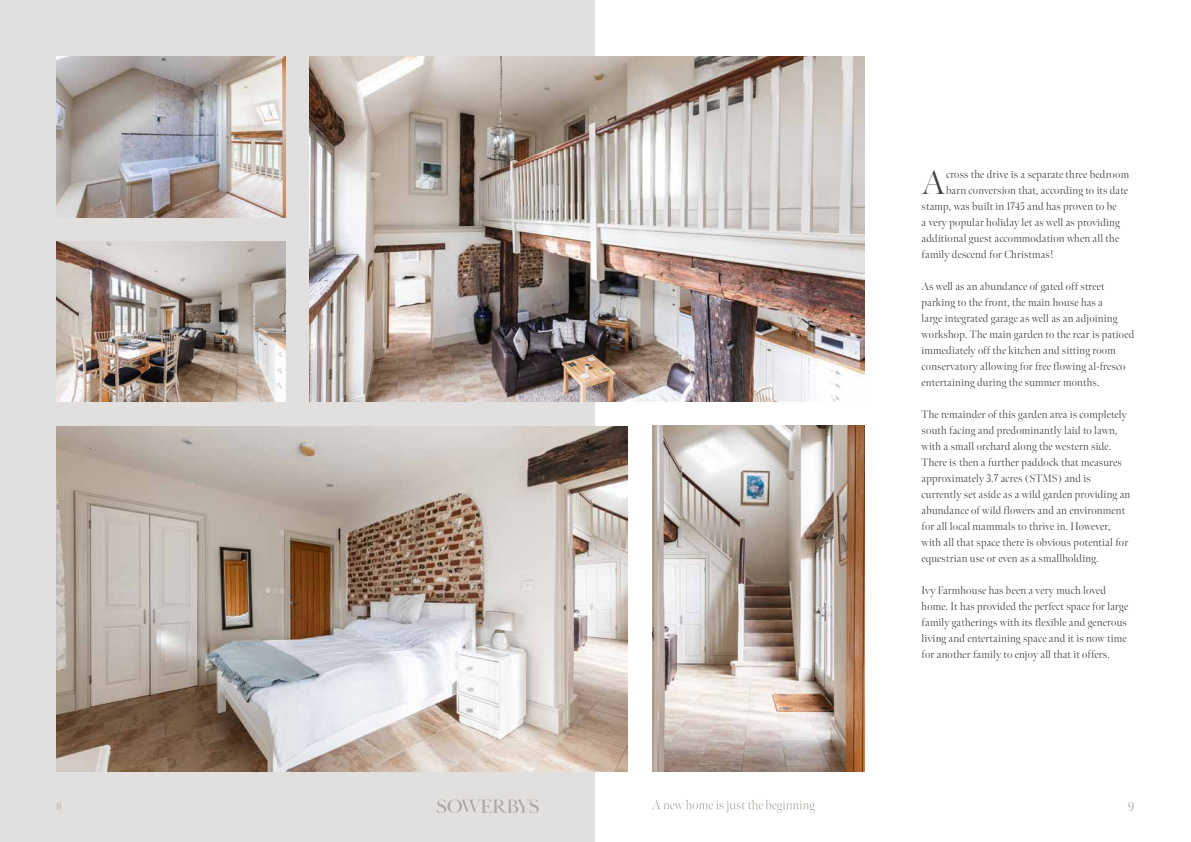
<style>
.page{position:relative;width:1191px;height:842px;background:#fff}
.page>*{position:absolute;margin:0;border:0;box-sizing:border-box;transform-origin:0 0}
.t1{font:300 34px "Meno Banner";color:#434141}
.t2{font:300 13px "Meno Banner";color:#ada8a0}
.t3{font:300 11px/16px "Meno Banner";letter-spacing:.02em;color:#434141}
.t4{font:300 11px "Meno Banner";color:#ada8a0}
</style>
<div class="page">
<div style="left:0;top:0;width:595px;height:842px;background:#e2e0df"></div>
<svg style="left:437px;top:799px;width:102px;height:14px"></svg>
<svg style="left:652px;top:800px;width:162px;height:13px"></svg>
<img style="left:652px;top:426px;width:213px;height:345px">
<img style="left:57px;top:426px;width:571px;height:345px">
<img style="left:310px;top:57px;width:555px;height:345px">
<img style="left:57px;top:241px;width:229px;height:161px">
<img style="left:57px;top:57px;width:229px;height:160px">
<h1 class="t1" style="left:921px;top:162px;width:25px">A</h1>
<p class="t3" style="left:946px;top:166px;width:184px">cross the drive is a separate three bedroom</p>
<p class="t3" style="left:946px;top:182px;width:183px">barn conversion that, according to its date</p>
<p class="t3" style="left:921px;top:198px;width:196px">stamp, was built in 1745 and has proven to be</p>
<p class="t3" style="left:921px;top:214px;width:200px">a very popular holiday let as well as providing</p>
<p class="t3" style="left:921px;top:230px;width:199px">additional guest accommodation when all the</p>
<p class="t3" style="left:921px;top:246px;width:133px">family descend for Christmas!</p>
<p class="t3" style="left:921px;top:278px;width:214px">As well as an abundance of gated off street parking to the front, the main house has a<br>large integrated garage as well as an adjoining workshop. The main garden to the rear is patioed immediately off the kitchen and sitting room conservatory allowing for free flowing al-fresco entertaining during the summer months.</p>
<p class="t3" style="left:921px;top:406px;width:210px">The remainder of this garden area is completely south facing and predominantly laid to lawn, with a small orchard along the western side.<br>There is then a further paddock that measures approximately 3.7 acres (STMS) and is currently set aside as a wild garden providing an abundance of wild flowers and an environment for all local mammals to thrive in. However, with all that space there is obvious potential for equestrian use or even as a smallholding.</p>
<p class="t3" style="left:921px;top:583px;width:208px">Ivy Farmhouse has been a very much loved home. It has provided the perfect space for large family gatherings with its flexible and generous living and entertaining space and it is now time for another family to enjoy all that it offers.</p>
<p class="t4" style="left:57px;top:799px;width:7px">8</p>
<p class="t2" style="left:1128px;top:798px;width:8px">9</p>
</div>
